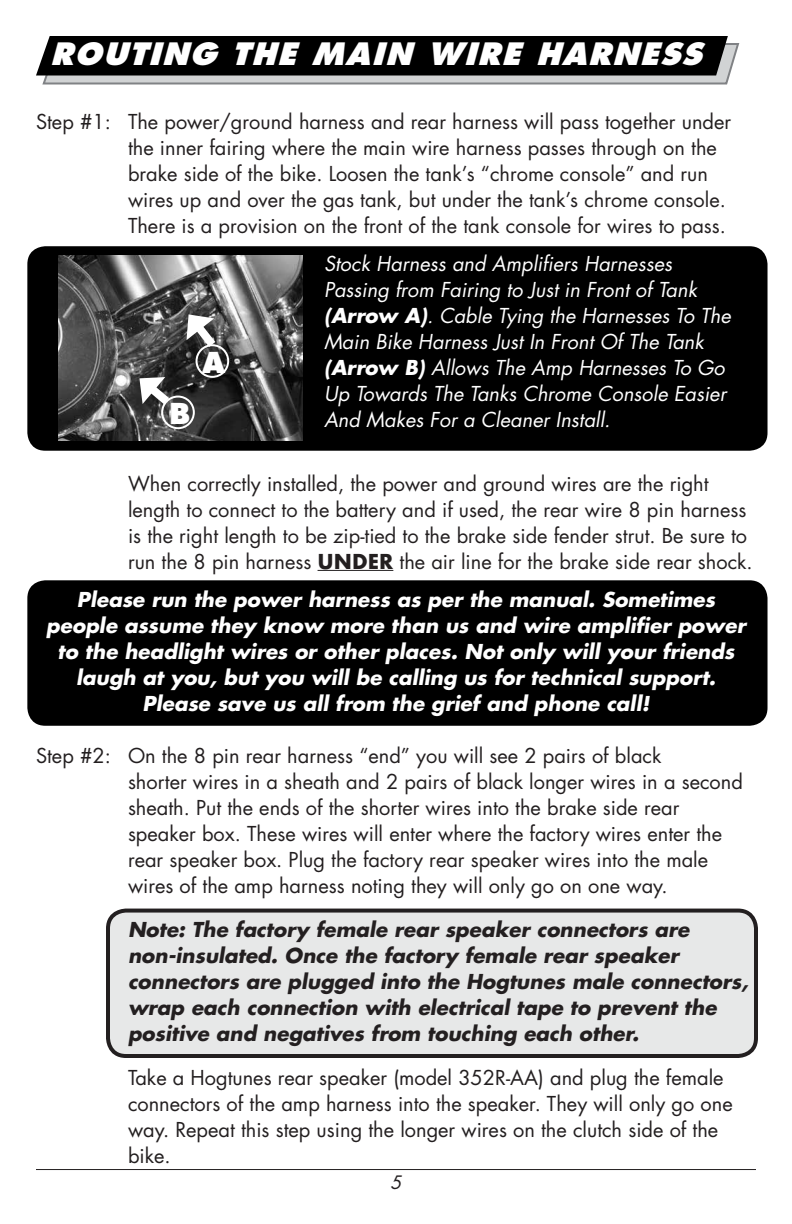
<style>
.page{position:relative;width:792px;height:1224px;background:#fff}
.page>*{position:absolute;margin:0;border:0;box-sizing:border-box;transform-origin:0 0}
.t1{font:italic 800 30px "Futura";color:#fff}
.t2{font:800 28px "Futura";color:#fff}
.t3{font:20px/26px "Futura";color:#231f20}
.t4{font:italic 700 20px/26px "Futura";color:#fff;text-align:center}
.t5{font:italic 20px/26px "Futura";color:#fff}
.t6{font:italic 700 20px/26px "Futura";color:#231f20}
.t7{font:italic 18px "Futura";color:#231f20}
.s1{font-weight:700}
</style>
<div class="page">
<div style="left:108px;top:911px;width:648px;height:145px;background:#e7e8e8;border-radius:18px"></div>
<div style="left:106px;top:909px;width:652px;height:149px;border:4px solid #231f20;border-radius:18px"></div>
<div style="left:27px;top:580px;width:741px;height:146px;background:#000;border-radius:18px"></div>
<div style="left:27px;top:246px;width:741px;height:205px;background:#000;border-radius:18px"></div>
<hr style="left:36px;top:1169px;width:720px;height:1px;background:#231f20">
<svg style="left:36px;top:36px;width:704px;height:49px;background:#2c2c2c"></svg>
<hr style="left:318px;top:570px;width:75px;height:1px;background:#231f20">
<img style="left:59px;top:255px;width:243px;height:186px">
<svg style="left:137px;top:375px;width:41px;height:37px"></svg>
<svg style="left:185px;top:313px;width:38px;height:43px;background:#7f7f7f"></svg>
<div style="left:161px;top:396px;width:34px;height:33px;border:2px solid #fff;border-radius:50%"></div>
<div style="left:196px;top:344px;width:33px;height:34px;border:2px solid #fff;border-radius:50%"></div>
<h1 class="t1" style="left:50px;top:35px;width:663px">ROUTING THE MAIN WIRE HARNESS</h1>
<p class="t3" style="left:128px;top:109px;width:605px;text-indent:-92px">Step #1: The power/ground harness and rear harness will pass together under the inner fairing where the main wire harness passes through on the brake side of the bike. Loosen the tank’s “chrome console” and run wires up and over the gas tank, but under the tank’s chrome console.<br>There is a provision on the front of the tank console for wires to pass.</p>
<p class="t5" style="left:324px;top:251px;width:408px">Stock Harness and Amplifiers Harnesses Passing from Fairing to Just in Front of Tank <span class="s1">(Arrow A)</span>. Cable Tying the Harnesses To The Main Bike Harness Just In Front Of The Tank <span class="s1">(Arrow B)</span> Allows The Amp Harnesses To Go Up Towards The Tanks Chrome Console Easier And Makes For a Cleaner Install.</p>
<h2 class="t2" style="left:202px;top:344px;width:25px">A</h2>
<h2 class="t2" style="left:169px;top:396px;width:22px">B</h2>
<p class="t3" style="left:128px;top:471px;width:626px">When correctly installed, the power and ground wires are the right length to connect to the battery and if used, the rear wire 8 pin harness is the right length to be zip-tied to the brake side fender strut. Be sure to run the 8 pin harness <span class="s1">UNDER</span> the air line for the brake side rear shock.</p>
<p class="t4" style="left:46px;top:586px;width:702px">Please run the power harness as per the manual. Sometimes people assume they know more than us and wire amplifier power to the headlight wires or other places. Not only will your friends laugh at you, but you will be calling us for technical support.<br>Please save us all from the grief and phone call!</p>
<p class="t3" style="left:128px;top:743px;width:616px;text-indent:-92px">Step #2: On the 8 pin rear harness “end” you will see 2 pairs of black<br>shorter wires in a sheath and 2 pairs of black longer wires in a second sheath. Put the ends of the shorter wires into the brake side rear speaker box. These wires will enter where the factory wires enter the rear speaker box. Plug the factory rear speaker wires into the male wires of the amp harness noting they will only go on one way.</p>
<p class="t6" style="left:128px;top:916px;width:622px">Note: The factory female rear speaker connectors are non-insulated. Once the factory female rear speaker connectors are plugged into the Hogtunes male connectors, wrap each connection with electrical tape to prevent the positive and negatives from touching each other.</p>
<p class="t3" style="left:128px;top:1065px;width:606px">Take a Hogtunes rear speaker (model 352R-AA) and plug the female connectors of the amp harness into the speaker. They will only go one way. Repeat this step using the longer wires on the clutch side of the bike.</p>
<p class="t7" style="left:390px;top:1171px;width:13px">5</p>
</div>
